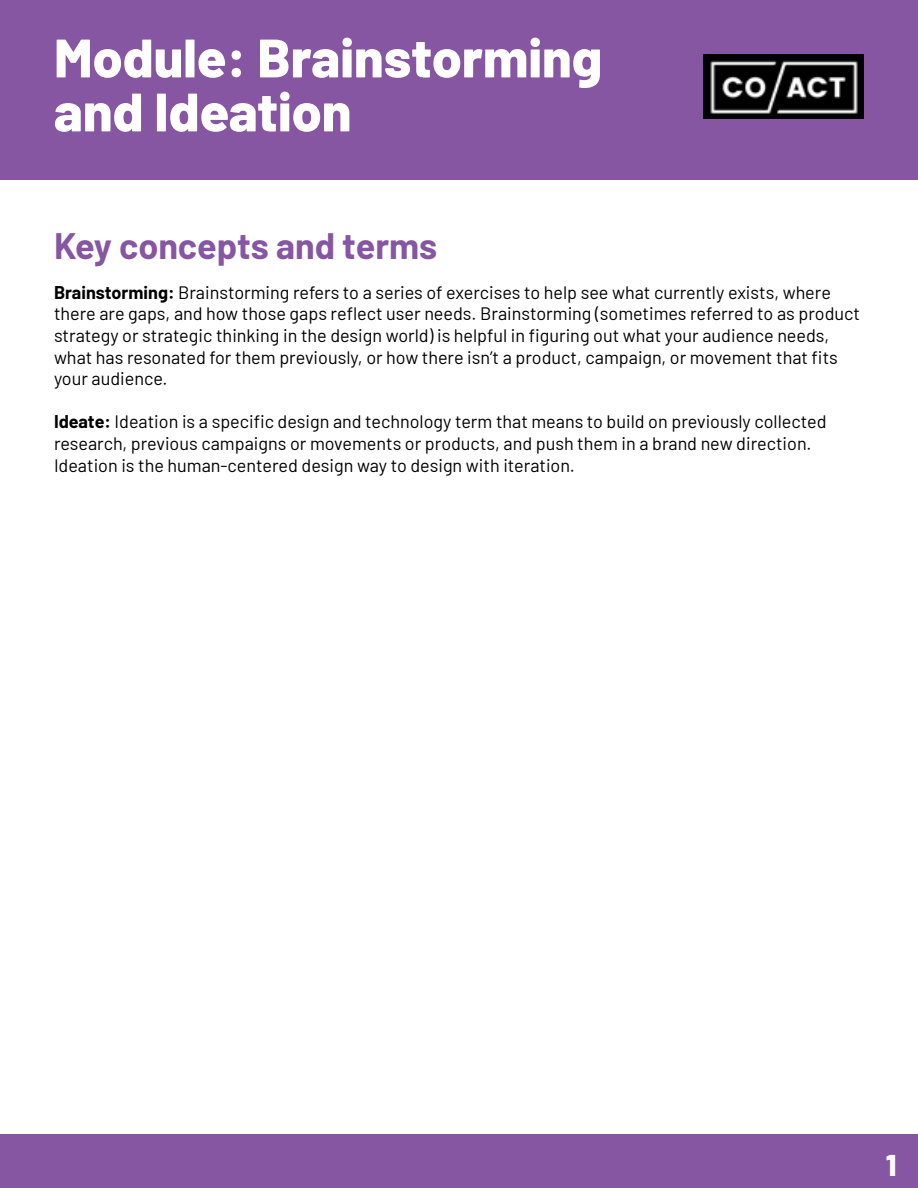
<style>
.page{position:relative;width:918px;height:1188px;background:#fff}
.page>*{position:absolute;margin:0;border:0;box-sizing:border-box;transform-origin:0 0}
.t1{font:800 54px/54px "Barlow";color:#fff}
.t2{font:700 36px "Barlow";color:#8756a3}
.t3{font:800 30px "Barlow";color:#fff}
.t4{font:18px/21.6px "Barlow";color:#000}
.s1{font-weight:700}
</style>
<div class="page">
<div style="left:0;top:0;width:918px;height:180px;background:#8756a3"></div>
<img style="left:704px;top:54px;width:160px;height:65px">
<div style="left:0;top:1134px;width:918px;height:54px;background:#8756a3"></div>
<h1 class="t1" style="left:54px;top:27px;width:550px">Module: Brainstorming and Ideation</h1>
<h2 class="t2" style="left:54px;top:220px;width:385px">Key concepts and terms</h2>
<p class="t4" style="left:54px;top:280px;width:808px"><span class="s1">Brainstorming:</span> Brainstorming refers to a series of exercises to help see what currently exists, where there are gaps, and how those gaps reflect user needs. Brainstorming (sometimes referred to as product strategy or strategic thinking in the design world) is helpful in figuring out what your audience needs, what has resonated for them previously, or how there isn’t a product, campaign, or movement that fits your audience.</p>
<p class="t4" style="left:54px;top:410px;width:774px"><span class="s1">Ideate:</span> Ideation is a specific design and technology term that means to build on previously collected research, previous campaigns or movements or products, and push them in a brand new direction.<br>Ideation is the human-centered design way to design with iteration.</p>
<h3 class="t3" style="left:886px;top:1143px;width:12px">1</h3>
</div>
